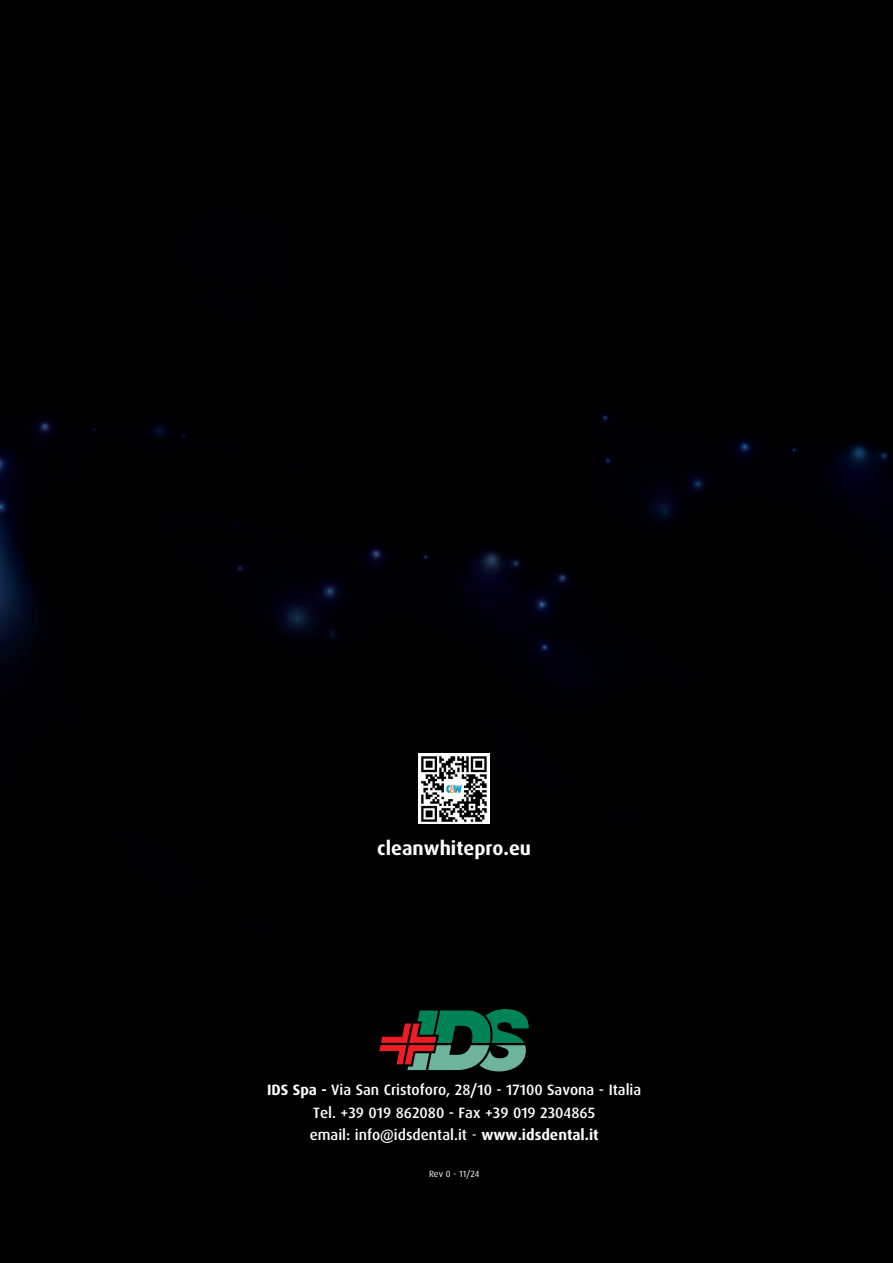
<style>
.page{position:relative;width:893px;height:1263px;background:#fff}
.page>*{position:absolute;margin:0;border:0;box-sizing:border-box;transform-origin:0 0}
.t1{font:700 19.5px "Dax Pro";color:#fff}
.t2{font:500 15px/22.5px "Dax Pro";color:#fff;text-align:center}
.t3{font:9px "Dax Pro";color:#fff}
.s1{font-weight:700}
.s2{font-weight:400}
</style>
<div class="page">
<div style="left:525px;top:0;width:368px;height:363px;background:#000"></div>
<div style="left:150px;top:0;width:375px;height:523px;background:#000"></div>
<div style="left:0;top:0;width:210px;height:366px;background:#000"></div>
<img style="left:735px;top:308px;width:158px;height:318px">
<img style="left:395px;top:363px;width:479px;height:422px">
<img style="left:0;top:340px;width:150px;height:326px">
<div style="left:788px;top:626px;width:105px;height:637px;background:#000"></div>
<div style="left:27px;top:523px;width:403px;height:581px;background:#000"></div>
<div style="left:0;top:666px;width:97px;height:334px;background:#000"></div>
<div style="left:325px;top:785px;width:479px;height:478px;background:#000"></div>
<div style="left:840px;top:944px;width:53px;height:319px;background:#000"></div>
<div style="left:0;top:991px;width:45px;height:272px;background:#000"></div>
<div style="left:1px;top:1104px;width:333px;height:159px;background:#000"></div>
<div style="left:316px;top:1208px;width:342px;height:55px;background:#000"></div>
<svg style="left:316px;top:1261px;width:13px;height:2px"></svg>
<svg style="left:379px;top:1009px;width:150px;height:62px"></svg>
<img style="left:419px;top:753px;width:70px;height:71px">
<h1 class="t1" style="left:377px;top:835px;width:155px">cleanwhitepro.eu</h1>
<p class="t2" style="left:267px;top:1079px;width:376px"><span class="s1">IDS Spa -</span> Via San Cristoforo, 28/10 - 17100 Savona - Italia<br>Tel. +39 019 862080 - Fax +39 019 2304865<br>email: info@idsdental.it <span class="s2">-</span> <span class="s1">www.idsdental.it</span></p>
<p class="t3" style="left:429px;top:1168px;width:52px">Rev 0 - 11/24</p>
</div>
